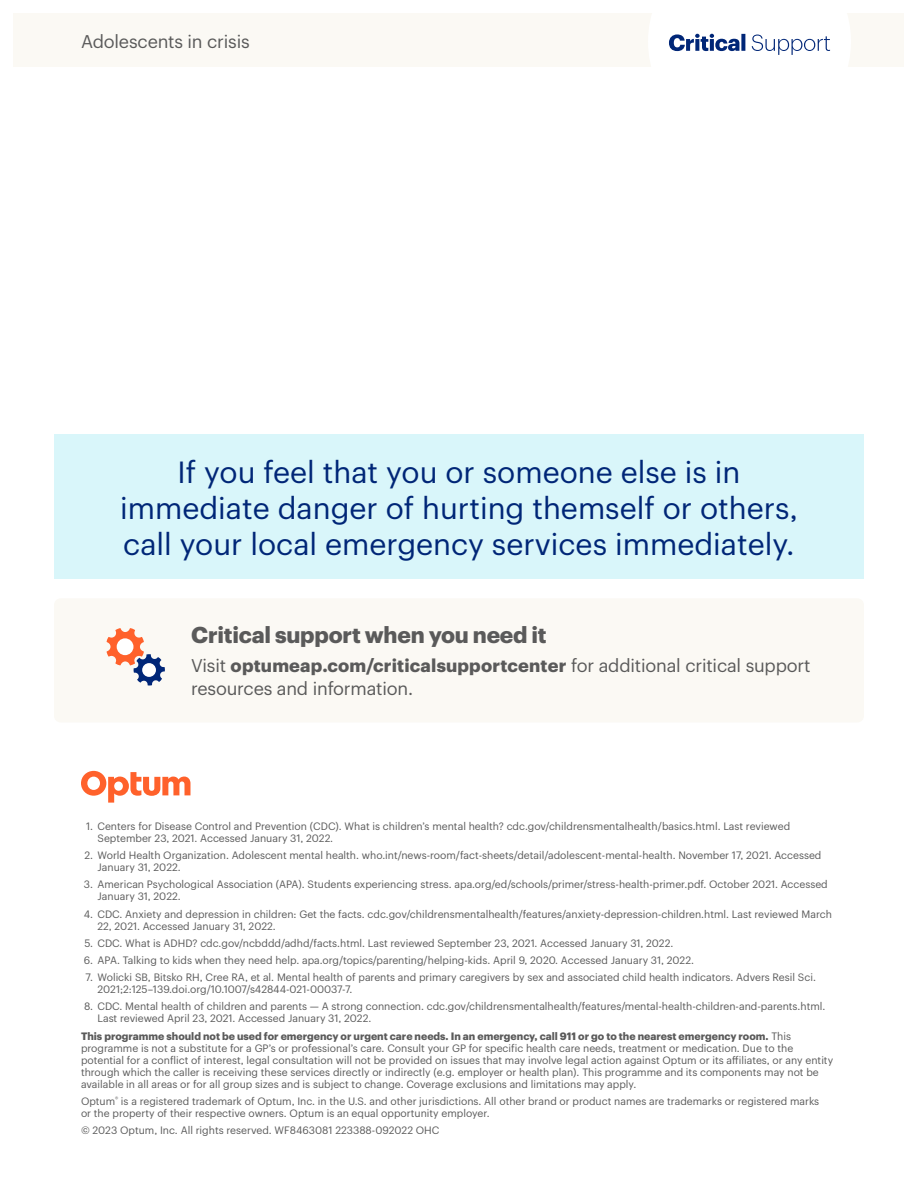
<style>
.page{position:relative;width:918px;height:1188px;background:#fff}
.page>*{position:absolute;margin:0;border:0;box-sizing:border-box;transform-origin:0 0}
.Headline-subhead{font:30px/36px "Graphik UHG";color:#002677;text-align:center}
.Section_Subhead{font:700 22.5px "Graphik UHG";letter-spacing:-.01em;color:#5a5a5a}
.Body{font:18px/22.5px "Graphik UHG";letter-spacing:-.01em;color:#5a5a5a}
.Disclaimer_Copyright{font:10.5px/12px "Graphik UHG";color:#5a5a5a}
.s1{font-weight:700}
</style>
<div class="page">
<div style="left:14px;top:14px;width:890px;height:54px;background:#fbf9f4"></div>
<svg style="left:648px;top:13px;width:203px;height:55px"></svg>
<div style="left:54px;top:598px;width:810px;height:125px;background:#fbf9f4;border-radius:7px"></div>
<svg style="left:81px;top:771px;width:109px;height:32px"></svg>
<div style="left:54px;top:434px;width:810px;height:145px;background:#d9f6fa"></div>
<svg style="left:106px;top:628px;width:59px;height:58px"></svg>
<div style="left:142px;top:663px;width:14px;height:14px;background:#fff;border-radius:50%"></div>
<p class="Body" style="left:81px;top:29px;width:170px">Adolescents in crisis</p>
<p class="Headline-subhead" style="left:120px;top:451px;width:679px">If you feel that you or someone else is in immediate danger of hurting themself or others, call your local emergency services immediately.</p>
<p class="Section_Subhead" style="left:191px;top:617px;width:357px">Critical support when you need it</p>
<p class="Body" style="left:191px;top:653px;width:621px">Visit <span class="s1">optumeap.com/criticalsupportcenter</span> for additional critical support resources and information.</p>
<p class="Disclaimer_Copyright" style="left:98px;top:819px;width:694px;text-indent:-11px">1. Centers for Disease Control and Prevention (CDC). What is children’s mental health? cdc.gov/childrensmentalhealth/basics.html. Last reviewed<br>September 23, 2021. Accessed January 31, 2022.</p>
<p class="Disclaimer_Copyright" style="left:98px;top:848px;width:725px;text-indent:-13px">2. World Health Organization. Adolescent mental health. who.int/news-room/fact-sheets/detail/adolescent-mental-health. November 17, 2021. Accessed<br>January 31, 2022.</p>
<p class="Disclaimer_Copyright" style="left:98px;top:878px;width:732px;text-indent:-14px">3. American Psychological Association (APA). Students experiencing stress. apa.org/ed/schools/primer/stress-health-primer.pdf. October 2021. Accessed<br>January 31, 2022.</p>
<p class="Disclaimer_Copyright" style="left:98px;top:907px;width:736px;text-indent:-14px">4. CDC. Anxiety and depression in children: Get the facts. cdc.gov/childrensmentalhealth/features/anxiety-depression-children.html. Last reviewed March<br>22, 2021. Accessed January 31, 2022.</p>
<p class="Disclaimer_Copyright" style="left:84px;top:936px;width:590px">5. CDC. What is ADHD? cdc.gov/ncbddd/adhd/facts.html. Last reviewed September 23, 2021. Accessed January 31, 2022.</p>
<p class="Disclaimer_Copyright" style="left:84px;top:953px;width:612px">6. APA. Talking to kids when they need help. apa.org/topics/parenting/helping-kids. April 9, 2020. Accessed January 31, 2022.</p>
<p class="Disclaimer_Copyright" style="left:98px;top:971px;width:720px;text-indent:-12px">7. Wolicki SB, Bitsko RH, Cree RA, et al. Mental health of parents and primary caregivers by sex and associated child health indicators. Advers Resil Sci.<br>2021;2:125–139.doi.org/10.1007/s42844-021-00037-7.</p>
<p class="Disclaimer_Copyright" style="left:98px;top:1000px;width:730px;text-indent:-13px">8. CDC. Mental health of children and parents — A strong connection. cdc.gov/childrensmentalhealth/features/mental-health-children-and-parents.html.<br>Last reviewed April 23, 2021. Accessed January 31, 2022.</p>
<p class="Disclaimer_Copyright" style="left:81px;top:1029px;width:754px"><span class="s1">This programme should not be used for emergency or urgent care needs. In an emergency, call 911 or go to the nearest emergency room.</span> This programme is not a substitute for a GP’s or professional’s care. Consult your GP for specific health care needs, treatment or medication. Due to the potential for a conflict of interest, legal consultation will not be provided on issues that may involve legal action against Optum or its affiliates, or any entity through which the caller is receiving these services directly or indirectly (e.g. employer or health plan). This programme and its components may not be available in all areas or for all group sizes and is subject to change. Coverage exclusions and limitations may apply.</p>
<p class="Disclaimer_Copyright" style="left:81px;top:1094px;width:740px">Optum<sup>®</sup> is a registered trademark of Optum, Inc. in the U.S. and other jurisdictions. All other brand or product names are trademarks or registered marks or the property of their respective owners. Optum is an equal opportunity employer.</p>
<p class="Disclaimer_Copyright" style="left:81px;top:1123px;width:360px">© 2023 Optum, Inc. All rights reserved. WF8463081 223388-092022 OHC</p>
</div>
